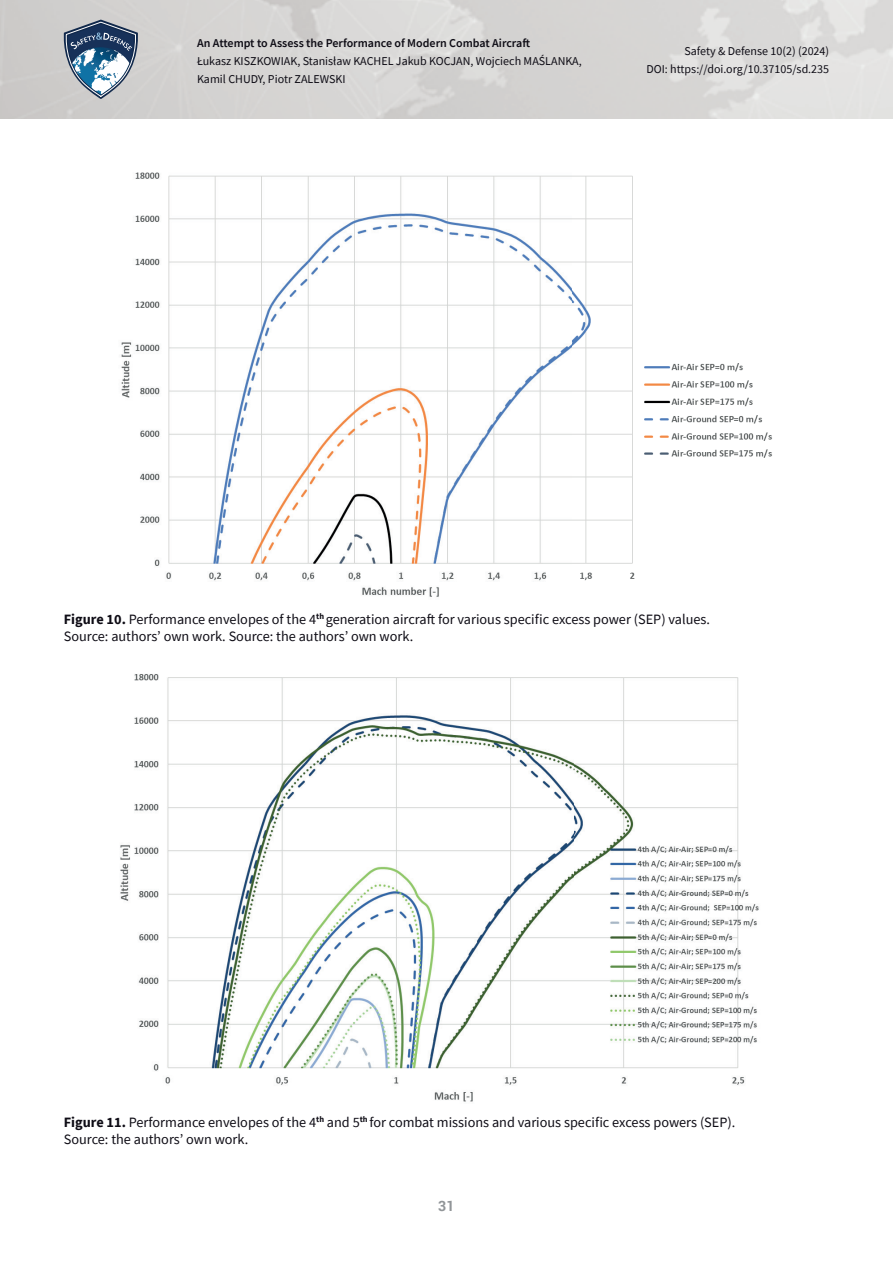
<style>
.page{position:relative;width:893px;height:1263px;background:#fff}
.page>*{position:absolute;margin:0;border:0;box-sizing:border-box;transform-origin:0 0}
.t1{font:14.25px/17.1px "Source Sans Pro";color:#0e0c15}
.t2{font:700 14.25px "Roboto";color:#919598}
.t3{font:12px/18px "Source Sans Pro";color:#0e0c15;text-align:right}
.t4{font:600 12px "Source Sans Pro";color:#0e0c15}
.s1{font-weight:700}
</style>
<div class="page">
<svg style="left:64px;top:20px;width:74px;height:79px;background:#8093a7"></svg>
<img style="left:121px;top:172px;width:651px;height:425px">
<img style="left:120px;top:674px;width:639px;height:428px">
<p class="t4" style="left:197px;top:35px;width:334px">An Attempt to Assess the Performance of Modern Combat Aircraft</p>
<p class="t3" style="left:197px;top:52px;width:386px;text-align:left">Łukasz KISZKOWIAK, Stanisław KACHEL Jakub KOCJAN, Wojciech MAŚLANKA,<br>Kamil CHUDY, Piotr ZALEWSKI</p>
<p class="t3" style="left:646px;top:42px;width:184px">Safety &amp; Defense 10(2) (2024)<br>DOI: https://doi.org/10.37105/sd.235</p>
<p class="t1" style="left:64px;top:611px;width:648px"><span class="s1">Figure 10.</span> Performance envelopes of the 4<sup>th</sup> generation aircraft for various specific excess power (SEP) values.<br>Source: authors’ own work. Source: the authors’ own work.</p>
<p class="t1" style="left:64px;top:1113px;width:673px"><span class="s1">Figure 11.</span> Performance envelopes of the 4<sup>th</sup> and 5<sup>th</sup> for combat missions and various specific excess powers (SEP).<br>Source: the authors’ own work.</p>
<p class="t2" style="left:438px;top:1196px;width:18px">31</p>
</div>
